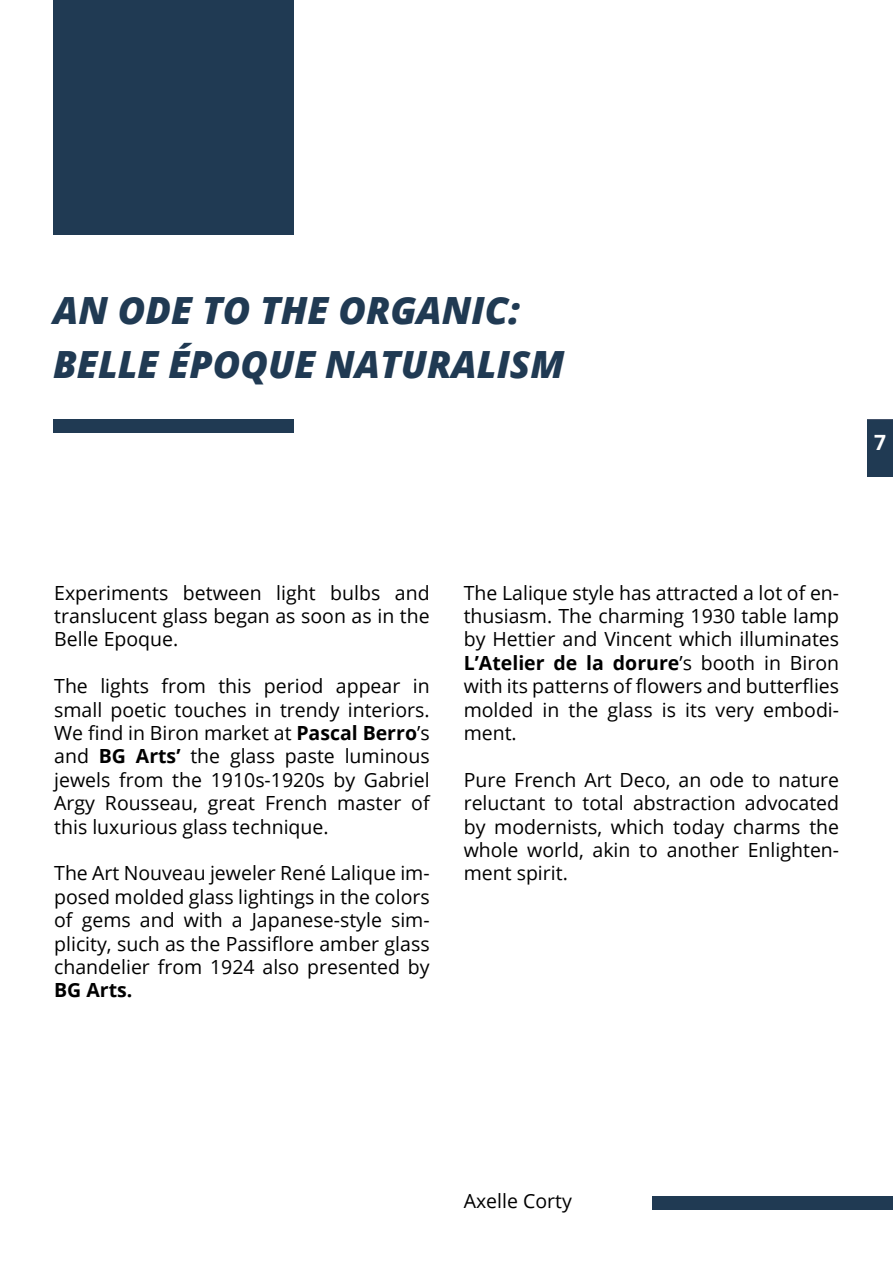
<style>
.page{position:relative;width:893px;height:1263px;background:#fff}
.page>*{position:absolute;margin:0;border:0;box-sizing:border-box;transform-origin:0 0}
.t1{font:italic 800 37.5px/54px "Open Sans";color:#203a53}
.t2{font:700 21px "Open Sans";color:#fff}
.t3{font:19.5px/23.4px "Open Sans";color:#000;text-align:justify}
.t4{font:700 19.5px "Open Sans";color:#000}
.s1{font-weight:700}
</style>
<div class="page">
<div style="left:867px;top:420px;width:26px;height:57px;background:#203a53"></div>
<div style="left:653px;top:1196px;width:240px;height:14px;background:#203a53"></div>
<div style="left:53px;top:419px;width:240px;height:14px;background:#203a53"></div>
<div style="left:53px;top:0;width:240px;height:235px;background:#203a53"></div>
<h1 class="t1" style="left:53px;top:282px;width:513px">AN ODE TO THE ORGANIC:<br>BELLE ÉPOQUE NATURALISM</h1>
<p class="t2" style="left:874px;top:428px;width:13px">7</p>
<p class="t3" style="left:54px;top:580px;width:377px">Experiments between light bulbs and translucent glass began as soon as in the Belle Epoque.</p>
<p class="t3" style="left:54px;top:674px;width:377px">The lights from this period appear in small poetic touches in trendy interiors.<br>We find in Biron market at <span class="s1">Pascal Berro</span>’s and <span class="s1">BG Arts’</span> the glass paste luminous jewels from the 1910s-1920s by Gabriel Argy Rousseau, great French master of this luxurious glass technique.</p>
<p class="t3" style="left:54px;top:861px;width:377px">The Art Nouveau jeweler René Lalique im&shy;posed molded glass lightings in the colors of gems and with a Japanese-style sim&shy;plicity, such as the Passiflore amber glass chandelier from 1924 also presented by</p>
<p class="t4" style="left:54px;top:977px;width:80px">BG Arts.</p>
<p class="t3" style="left:464px;top:580px;width:377px">The Lalique style has attracted a lot of en&shy;thusiasm. The charming 1930 table lamp by Hettier and Vincent which illuminates <span class="s1">L’Atelier de la dorure</span>’s booth in Biron with its patterns of flowers and butterflies molded in the glass is its very embodi&shy;ment.</p>
<p class="t3" style="left:464px;top:767px;width:377px">Pure French Art Deco, an ode to nature reluctant to total abstraction advocated by modernists, which today charms the whole world, akin to another Enlighten&shy;ment spirit.</p>
<p class="t3" style="left:464px;top:1189px;width:110px">Axelle Corty</p>
</div>
